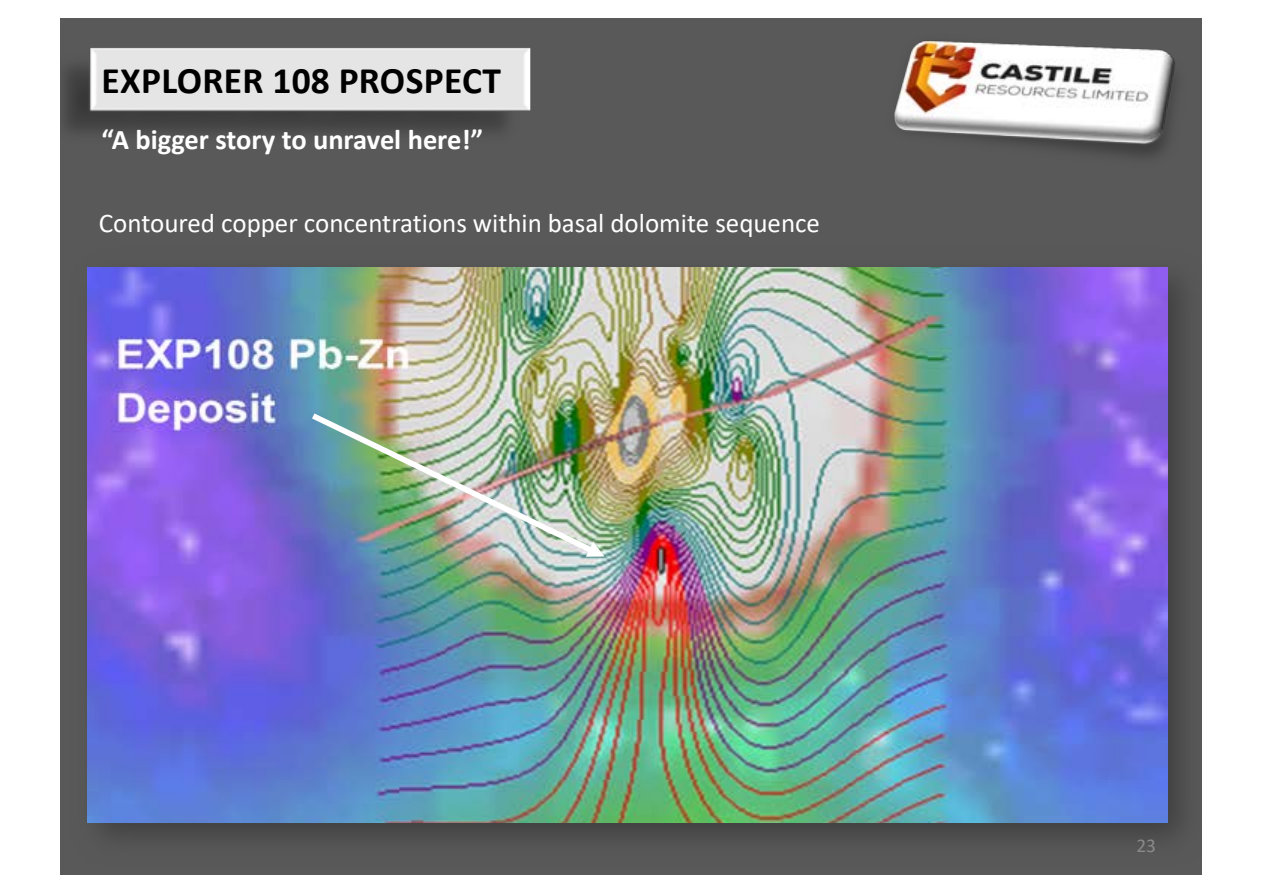
<style>
.page{position:relative;width:1263px;height:893px;background:#fff}
.page>*{position:absolute;margin:0;border:0;box-sizing:border-box;transform-origin:0 0}
.t1{font:700 37.5px "Calibri";letter-spacing:.005em;color:#000}
.t2{font:700 28.5px "Calibri";letter-spacing:-.005em;color:#fff}
.t3{font:27px "Calibri";color:#fff}
.t4{font:19.5px "Calibri";color:#898989}
</style>
<div class="page">
<div style="left:60px;top:18px;width:1142px;height:856px;background:#595959"></div>
<img style="left:87px;top:267px;width:1096px;height:571px">
<img style="left:87px;top:267px;width:1080px;height:555px">
<img style="left:894px;top:40px;width:281px;height:117px">
<img style="left:312px;top:413px;width:293px;height:143px">
<img style="left:64px;top:47px;width:466px;height:85px">
<h1 class="t1" style="left:102px;top:57px;width:401px">EXPLORER 108 PROSPECT</h1>
<p class="t2" style="left:102px;top:122px;width:383px">“A bigger story to unravel here!”</p>
<p class="t3" style="left:99px;top:206px;width:723px">Contoured copper concentrations within basal dolomite sequence</p>
<p class="t4" style="left:1136px;top:833px;width:21px">23</p>
</div>
